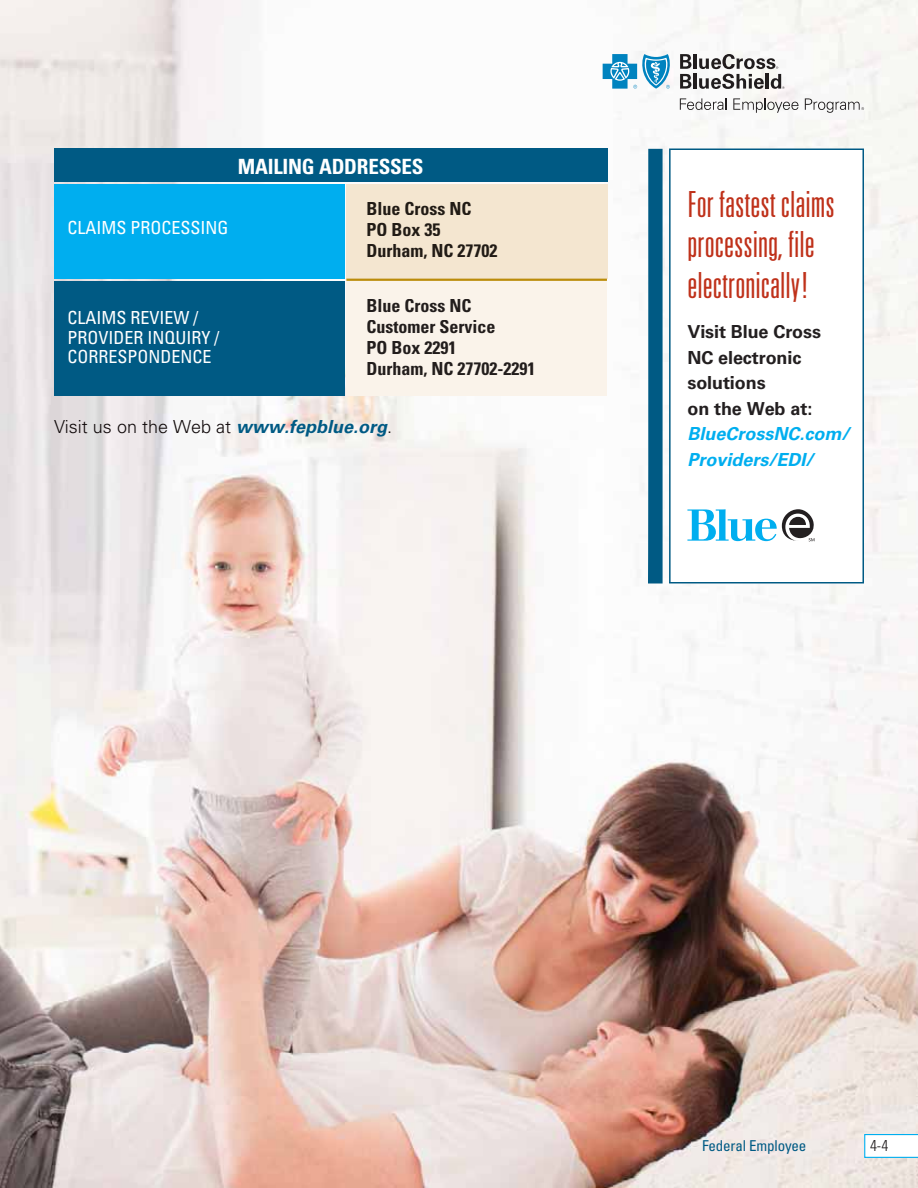
<style>
.page{position:relative;width:918px;height:1188px;background:#fff}
.page>*{position:absolute;margin:0;border:0;box-sizing:border-box;transform-origin:0 0}
.t1{font:300 ultra-condensed 36px/40.5px "Univers";color:#bf311a}
.t2{font:700 condensed 21px "Univers";letter-spacing:-.01em;color:#fff}
.t3{font:condensed 18px/19.5px "Univers";color:#fff}
.t4{font:700 condensed 18px/21px "Univers";color:#221d1c}
.t5{font:700 18px/25.5px "Univers CE";letter-spacing:-.005em;color:#231f20}
.t6{font:300 18px "Univers";color:#110a0b}
.t7{font:700 condensed 18px/21px "Univers";color:#211b15}
.t8{font:italic 700 18px/25.5px "Univers CE";color:#00aeef}
.t9{font:300 condensed 15.75px "Univers";color:#231f20}
.t10{font:condensed 15px "Univers";letter-spacing:-.01em;color:#005a84}
.s1{font-family:"Univers CE";font-weight:700;font-style:italic;color:#005a84}
</style>
<div class="page">
<img style="left:0;top:0;width:918px;height:1188px">
<svg style="left:680px;top:98px;width:47px;height:12px"></svg>
<svg style="left:733px;top:98px;width:66px;height:15px"></svg>
<img style="left:680px;top:54px;width:11px;height:15px">
<img style="left:694px;top:54px;width:3px;height:15px">
<svg style="left:699px;top:58px;width:22px;height:11px"></svg>
<img style="left:722px;top:54px;width:13px;height:15px">
<img style="left:680px;top:74px;width:11px;height:15px">
<img style="left:694px;top:74px;width:3px;height:15px">
<svg style="left:699px;top:78px;width:22px;height:11px"></svg>
<img style="left:722px;top:74px;width:12px;height:15px">
<img style="left:737px;top:74px;width:9px;height:15px">
<img style="left:749px;top:74px;width:3px;height:15px">
<svg style="left:754px;top:78px;width:10px;height:11px"></svg>
<img style="left:766px;top:74px;width:3px;height:15px">
<img style="left:771px;top:74px;width:10px;height:15px">
<svg style="left:603px;top:54px;width:68px;height:35px"></svg>
<svg style="left:736px;top:58px;width:42px;height:11px"></svg>
<svg style="left:805px;top:98px;width:59px;height:15px"></svg>
<svg style="left:864px;top:1134px;width:54px;height:24px"></svg>
<div style="left:870px;top:1140px;width:18px;height:11px;background:#fff"></div>
<div style="left:54px;top:148px;width:554px;height:34px;background:#005a84"></div>
<div style="left:54px;top:184px;width:290px;height:95px;background:#00aeef"></div>
<div style="left:54px;top:281px;width:290px;height:115px;background:#005a84"></div>
<div style="left:346px;top:184px;width:262px;height:95px;background:#f4e6d0"></div>
<div style="left:346px;top:281px;width:261px;height:115px;background:#faf3ea"></div>
<hr style="left:346px;top:279px;width:261px;height:2px;background:#bb8c0a">
<svg style="left:669px;top:148px;width:195px;height:436px"></svg>
<div style="left:688px;top:325px;width:133px;height:14px;background:#fff"></div>
<div style="left:689px;top:351px;width:112px;height:13px;background:#fff"></div>
<div style="left:688px;top:376px;width:78px;height:14px;background:#fff"></div>
<div style="left:688px;top:402px;width:124px;height:13px;background:#fff"></div>
<svg style="left:687px;top:509px;width:127px;height:32px"></svg>
<svg style="left:648px;top:149px;width:15px;height:435px;background:#0b6189"></svg>
<p class="t3" style="left:68px;top:220px;width:163px">CLAIMS PROCESSING</p>
<p class="t2" style="left:238px;top:159px;width:187px">MAILING ADDRESSES</p>
<p class="t7" style="left:367px;top:200px;width:132px">Blue Cross NC<br>PO Box 35<br>Durham, NC 27702</p>
<p class="t3" style="left:68px;top:310px;width:154px">CLAIMS REVIEW /<br>PROVIDER INQUIRY /<br>CORRESPONDENCE</p>
<p class="t4" style="left:367px;top:298px;width:170px">Blue Cross NC<br>Customer Service<br>PO Box 2291<br>Durham, NC 27702-2291</p>
<p class="t6" style="left:54px;top:418px;width:340px">Visit us on the Web at <span class="s1">www.fepblue.org</span>.</p>
<h1 class="t1" style="left:687px;top:186px;width:149px">For fastest claims processing, file electronically!</h1>
<p class="t5" style="left:687px;top:321px;width:135px">Visit Blue Cross<br>NC electronic solutions<br>on the Web at:</p>
<p class="t8" style="left:687px;top:423px;width:164px">BlueCrossNC.com/<br>Providers/EDI/</p>
<p class="t10" style="left:702px;top:1140px;width:106px">Federal Employee</p>
<p class="t9" style="left:870px;top:1140px;width:20px">4-4</p>
</div>
